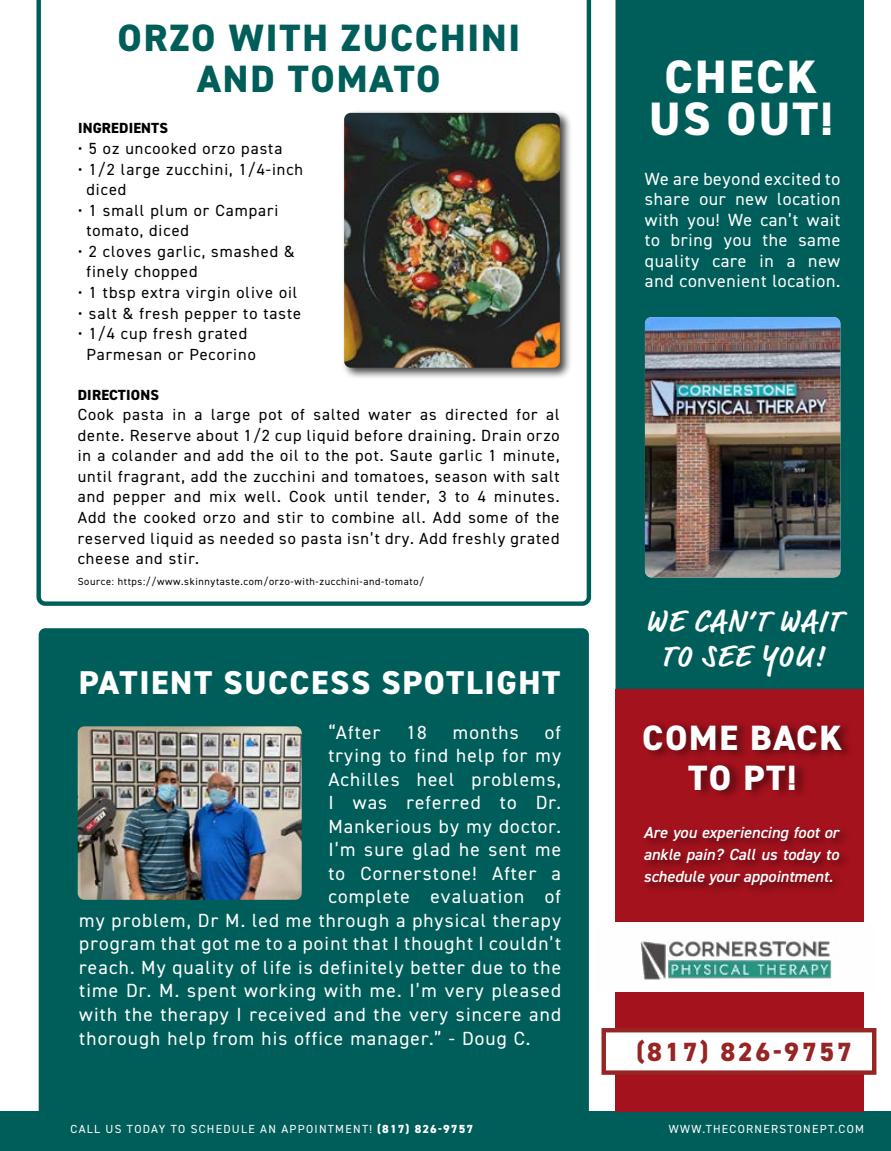
<style>
.page{position:relative;width:891px;height:1151px;background:#fff}
.page>*{position:absolute;margin:0;border:0;box-sizing:border-box;transform-origin:0 0}
.t1{font:800 47.02px/41.9px "DIN2014";letter-spacing:.05em;color:#fff;text-align:center}
.t2{font:800 38.25px/41.2px "DIN2014";letter-spacing:.05em;color:#005e5a;text-align:center}
.t3{font:800 35.32px/39.6px "DIN2014";letter-spacing:.05em;color:#fff;text-align:center}
.t4{font:800 33.07px "DIN2014";letter-spacing:.05em;color:#fff}
.t5{font:700 30.82px/35.3px "Market Pro";letter-spacing:.05em;color:#fff;text-align:center}
.t6{font:800 26.32px "DIN2014";letter-spacing:.1em;color:#962524}
.t7{font:19.12px "DIN2014";letter-spacing:.06em;color:#fff}
.t8{font:17.55px/20.5px "DIN2014";letter-spacing:.04em;color:#fff;text-align:justify}
.t9{font:16.2px/20.5px "DIN2014";letter-spacing:.06em;color:#000}
.t10{font:italic 600 16.2px/22.1px "DIN2014";color:#fff;text-align:justify}
.t11{font:800 14.62px "DIN2014";letter-spacing:.01em;color:#000}
.t12{font:11.7px "DIN2014";letter-spacing:.11em;color:#fff}
.t13{font:10.35px "DIN2014";letter-spacing:.06em;color:#000}
.s1{font-weight:800}
</style>
<div class="page">
<div style="left:39px;top:628px;width:550px;height:483px;background:#005e5a"></div>
<div style="left:0;top:1111px;width:891px;height:39px;background:#005e5a"></div>
<div style="left:616px;top:0;width:248px;height:689px;background:#005e5a"></div>
<div style="left:616px;top:689px;width:248px;height:422px;background:#a4121d"></div>
<div style="left:642px;top:719px;width:213px;height:81px;background:#000;opacity:.5"></div>
<div style="left:641px;top:823px;width:211px;height:74px;background:#000;opacity:.5"></div>
<img style="left:645px;top:317px;width:195px;height:260px">
<div style="left:604px;top:1030px;width:270px;height:42px;background:#fff"></div>
<div style="left:602px;top:1027px;width:274px;height:47px;border:4px solid #962524"></div>
<svg style="left:36px;top:0;width:555px;height:605px"></svg>
<img style="left:78px;top:726px;width:224px;height:173px">
<img style="left:616px;top:922px;width:248px;height:69px">
<h2 class="t2" style="left:117px;top:17px;width:404px">ORZO WITH ZUCCHINI<br>AND TOMATO</h2>
<p class="t11" style="left:78px;top:119px;width:91px">INGREDIENTS</p>
<p class="t9" style="left:78px;top:138px;width:206px">• 5 oz uncooked orzo pasta</p>
<p class="t9" style="left:86px;top:158px;width:218px;text-indent:-9px">• 1/2 large zucchini, 1/4-inch diced</p>
<p class="t9" style="left:86px;top:199px;width:193px;text-indent:-9px">• 1 small plum or Campari tomato, diced</p>
<p class="t9" style="left:86px;top:241px;width:210px;text-indent:-9px">• 2 cloves garlic, smashed &amp; finely chopped</p>
<p class="t9" style="left:78px;top:282px;width:221px">• 1 tbsp extra virgin olive oil</p>
<p class="t9" style="left:78px;top:302px;width:225px">• salt &amp; fresh pepper to taste</p>
<p class="t9" style="left:78px;top:323px;width:179px;text-align:center">• 1/4 cup fresh grated<br>Parmesan or Pecorino</p>
<p class="t11" style="left:78px;top:384px;width:83px">DIRECTIONS</p>
<p class="t9" style="left:78px;top:404px;width:483px;text-align:justify">Cook pasta in a large pot of salted water as directed for al dente. Reserve about 1/2 cup liquid before draining. Drain orzo in a colander and add the oil to the pot. Saute garlic 1 minute, until fragrant, add the zucchini and tomatoes, season with salt and pepper and mix well. Cook until tender, 3 to 4 minutes.<br>Add the cooked orzo and stir to combine all. Add some of the reserved liquid as needed so pasta isn’t dry. Add freshly grated cheese and stir.</p>
<p class="t13" style="left:78px;top:574px;width:348px">Source: https://www.skinnytaste.com/orzo-with-zucchini-and-tomato/</p>
<h3 class="t4" style="left:79px;top:660px;width:483px">PATIENT SUCCESS SPOTLIGHT</h3>
<p class="t7" style="left:328px;top:720px;width:53px">“After</p>
<p class="t7" style="left:406px;top:720px;width:22px">18</p>
<p class="t7" style="left:453px;top:720px;width:67px">months</p>
<p class="t7" style="left:545px;top:720px;width:18px">of</p>
<p class="t7" style="left:328px;top:743px;width:234px">trying to find help for my</p>
<p class="t7" style="left:328px;top:767px;width:234px">Achilles heel problems,</p>
<p class="t7" style="left:328px;top:790px;width:234px">I was referred to Dr.</p>
<p class="t7" style="left:328px;top:814px;width:234px">Mankerious by my doctor.</p>
<p class="t7" style="left:328px;top:837px;width:234px">I’m sure glad he sent me</p>
<p class="t7" style="left:328px;top:861px;width:234px">to Cornerstone! After a</p>
<p class="t7" style="left:328px;top:884px;width:234px">complete evaluation of</p>
<p class="t7" style="left:79px;top:908px;width:483px">my problem, Dr M. led me through a physical therapy</p>
<p class="t7" style="left:79px;top:931px;width:483px">program that got me to a point that I thought I couldn’t</p>
<p class="t7" style="left:79px;top:955px;width:483px">reach. My quality of life is definitely better due to the</p>
<p class="t7" style="left:79px;top:978px;width:483px">time Dr. M. spent working with me. I’m very pleased</p>
<p class="t7" style="left:79px;top:1002px;width:483px">with the therapy I received and the very sincere and</p>
<p class="t7" style="left:79px;top:1025px;width:453px">thorough help from his office manager.” - Doug C.</p>
<h1 class="t1" style="left:649px;top:56px;width:185px">CHECK<br>US OUT!</h1>
<p class="t8" style="left:645px;top:168px;width:197px">We are beyond excited to share our new location with you! We can’t wait to bring you the same quality care in a new and convenient location.</p>
<h3 class="t5" style="left:645px;top:603px;width:196px">WE CAN’T WAIT<br>TO SEE YOU!</h3>
<h3 class="t3" style="left:642px;top:717px;width:202px">COME BACK<br>TO PT!</h3>
<p class="t10" style="left:643px;top:821px;width:197px">Are you experiencing foot or ankle pain? Call us today to schedule your appointment.</p>
<h3 class="t6" style="left:636px;top:1033px;width:217px">(817) 826-9757</h3>
<p class="t12" style="left:71px;top:1121px;width:404px">CALL US TODAY TO SCHEDULE AN APPOINTMENT! <span class="s1">(817) 826-9757</span></p>
<p class="t12" style="left:669px;top:1121px;width:197px">WWW.THECORNERSTONEPT.COM</p>
</div>
